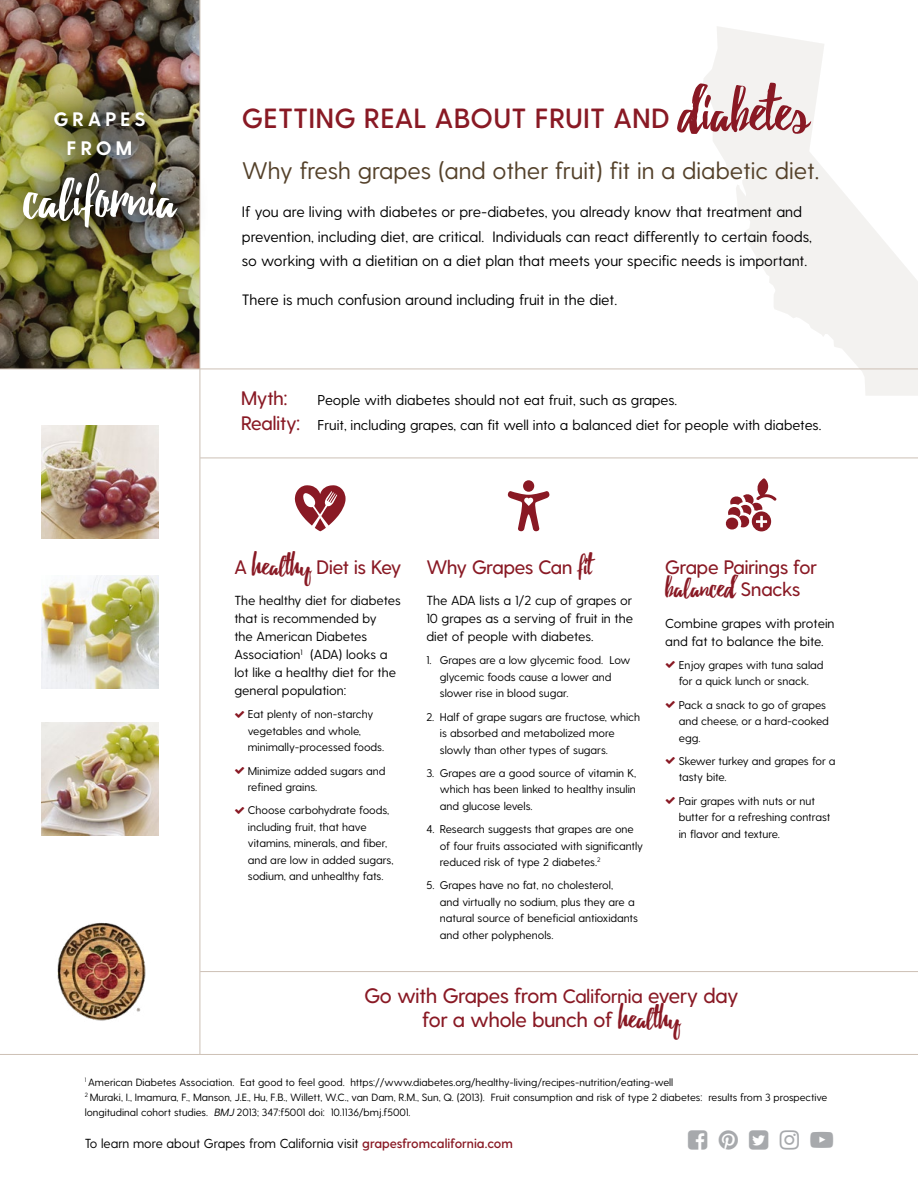
<style>
.page{position:relative;width:918px;height:1188px;background:#fff}
.page>*{position:absolute;margin:0;border:0;box-sizing:border-box;transform-origin:0 0}
.t1{font:58.5px "Debby";letter-spacing:.01em;color:#fff}
.t2{font:28.5px "Debby";color:#891924}
.t3{font:600 27.75px "Greycliff CF";letter-spacing:.01em;color:#891924}
.t4{font:24px "Greycliff CF";color:#54412a}
.t5{font:500 21px/24px "Greycliff CF";color:#891924;text-align:center}
.t6{font:500 19.5px "Greycliff CF";color:#891924}
.t7{font:700 19.5px/29.5px "Greycliff CF";letter-spacing:.22em;color:#fff;text-align:center}
.t8{font:15px/24.8px "Greycliff CF";color:#000}
.t9{font:14.25px/24.5px "Greycliff CF";color:#000}
.t10{font:13.2px/18px "Greycliff CF";color:#000}
.t11{font:11.25px/16.5px "Greycliff CF";color:#000}
.t12{font:10.5px/15px "Greycliff CF";color:#000}
.s1{font-family:"Debby";font-weight:400;font-size:60.3px}
.s2{font-weight:500;font-size:19.5px;color:#891924}
.s3{font-family:"Debby";font-weight:400;font-size:28.5px}
.s4{font-family:"Greycliff CF";font-weight:500;font-size:19.5px}
.s5{font-size:19.5px}
.s6{font-family:"Debby";font-weight:400;font-size:30px}
.s7{font-style:italic}
.s8{font-weight:600;color:#891924}
</style>
<div class="page">
<svg style="left:703px;top:26px;width:215px;height:370px"></svg>
<img style="left:41px;top:425px;width:117px;height:113px">
<img style="left:41px;top:575px;width:117px;height:113px">
<img style="left:41px;top:722px;width:117px;height:113px">
<svg style="left:508px;top:480px;width:41px;height:51px"></svg>
<svg style="left:725px;top:478px;width:52px;height:54px"></svg>
<img style="left:57px;top:922px;width:89px;height:99px">
<img style="left:0;top:0;width:200px;height:369px">
<div style="left:0;top:75px;width:212px;height:187px;background:#000;opacity:.7"></div>
<hr style="left:0;top:1054px;width:918px;height:1px;background:#cdc0b5">
<hr style="left:200px;top:0;width:1px;height:1055px;background:#cdc0b5">
<hr style="left:0;top:369px;width:918px;height:1px;background:#cdc0b5">
<hr style="left:200px;top:971px;width:718px;height:1px;background:#cdc0b5">
<hr style="left:200px;top:458px;width:718px;height:1px;background:#cdc0b5">
<svg style="left:295px;top:485px;width:51px;height:46px"></svg>
<h3 class="t7" style="left:54px;top:104px;width:93px">GRAPES<br>FROM</h3>
<h1 class="t1" style="left:23px;top:163px;width:154px">california</h1>
<h3 class="t3" style="left:242px;top:102px;width:569px">GETTING REAL ABOUT FRUIT AND <span class="s1">diabetes</span></h3>
<h3 class="t4" style="left:242px;top:156px;width:579px">Why fresh grapes (and other fruit) fit in a diabetic diet.</h3>
<p class="t8" style="left:242px;top:199px;width:572px">If you are living with diabetes or pre-diabetes, you already know that treatment and prevention, including diet, are critical. Individuals can react differently to certain foods, so working with a dietitian on a diet plan that meets your specific needs is important.</p>
<h3 class="t8" style="left:242px;top:287px;width:377px">There is much confusion around including fruit in the diet.</h3>
<h3 class="t6" style="left:241px;top:387px;width:48px">Myth:</h3>
<p class="t9" style="left:241px;top:388px;width:582px;text-indent:76px">People with diabetes should not eat fruit, such as grapes.<br><span class="s2">Reality:</span> Fruit, including grapes, can fit well into a balanced diet for people with diabetes.</p>
<h3 class="t6" style="left:234px;top:555px;width:169px">A <span class="s3">healthy</span> Diet is Key</h3>
<p class="t10" style="left:234px;top:591px;width:168px">The healthy diet for diabetes that is recommended by<br>the American Diabetes<br>Association<sup>1</sup> (ADA) looks a lot like a healthy diet for the general population:</p>
<p class="t11" style="left:248px;top:706px;width:138px">Eat plenty of non-starchy vegetables and whole, minimally-processed foods.</p>
<p class="t11" style="left:248px;top:762px;width:139px">Minimize added sugars and refined grains.</p>
<p class="t11" style="left:248px;top:802px;width:147px">Choose carbohydrate foods, including fruit, that have vitamins, minerals, and fiber, and are low in added sugars, sodium, and unhealthy fats.</p>
<h3 class="t6" style="left:426px;top:555px;width:167px">Why Grapes Can <span class="s3">fit</span></h3>
<p class="t10" style="left:426px;top:591px;width:208px;text-align:justify">The ADA lists a 1/2 cup of grapes or 10 grapes as a serving of fruit in the diet of people with diabetes.</p>
<p class="t11" style="left:440px;top:652px;width:192px;text-indent:-14px">1. Grapes are a low glycemic food. Low glycemic foods cause a lower and slower rise in blood sugar.</p>
<p class="t11" style="left:440px;top:708px;width:202px;text-indent:-14px">2. Half of grape sugars are fructose, which is absorbed and metabolized more slowly than other types of sugars.</p>
<p class="t11" style="left:440px;top:765px;width:198px;text-align:justify;text-indent:-14px">3. Grapes are a good source of vitamin K, which has been linked to healthy insulin and glucose levels.</p>
<p class="t11" style="left:440px;top:821px;width:205px;text-indent:-14px">4. Research suggests that grapes are one of four fruits associated with significantly reduced risk of type 2 diabetes.<sup>2</sup></p>
<p class="t11" style="left:440px;top:877px;width:200px;text-indent:-14px">5. Grapes have no fat, no cholesterol,<br>and virtually no sodium, plus they are a natural source of beneficial antioxidants and other polyphenols.</p>
<h3 class="t6" style="left:665px;top:555px;width:153px">Grape Pairings for</h3>
<h2 class="t2" style="left:665px;top:570px;width:137px">balanced <span class="s4">Snacks</span></h2>
<p class="t10" style="left:665px;top:614px;width:171px">Combine grapes with protein and fat to balance the bite.</p>
<p class="t11" style="left:679px;top:657px;width:146px">Enjoy grapes with tuna salad for a quick lunch or snack.</p>
<p class="t11" style="left:679px;top:696px;width:152px">Pack a snack to go of grapes and cheese, or a hard-cooked egg.</p>
<p class="t11" style="left:679px;top:753px;width:158px">Skewer turkey and grapes for a tasty bite.</p>
<p class="t11" style="left:679px;top:792px;width:153px">Pair grapes with nuts or nut butter for a refreshing contrast in flavor and texture.</p>
<h3 class="t5" style="left:365px;top:984px;width:375px">Go with Grapes from <span class="s5">California</span> every day for a whole bunch of <span class="s6">healthy</span></h3>
<p class="t12" style="left:85px;top:1074px;width:744px"><sup>1</sup> American Diabetes Association. Eat good to feel good. https://www.diabetes.org/healthy-living/recipes-nutrition/eating-well<br><sup>2</sup> Muraki, I., Imamura, F., Manson, J.E., Hu, F.B., Willett, W.C., van Dam, R.M., Sun, Q. (2013). Fruit consumption and risk of type 2 diabetes: results from 3 prospective longitudinal cohort studies. <span class="s7">BMJ</span> 2013; 347:f5001 doi: 10.1136/bmj.f5001.</p>
<p class="t10" style="left:85px;top:1135px;width:430px">To learn more about Grapes from California visit <span class="s8">grapesfromcalifornia.com</span></p>
</div>
